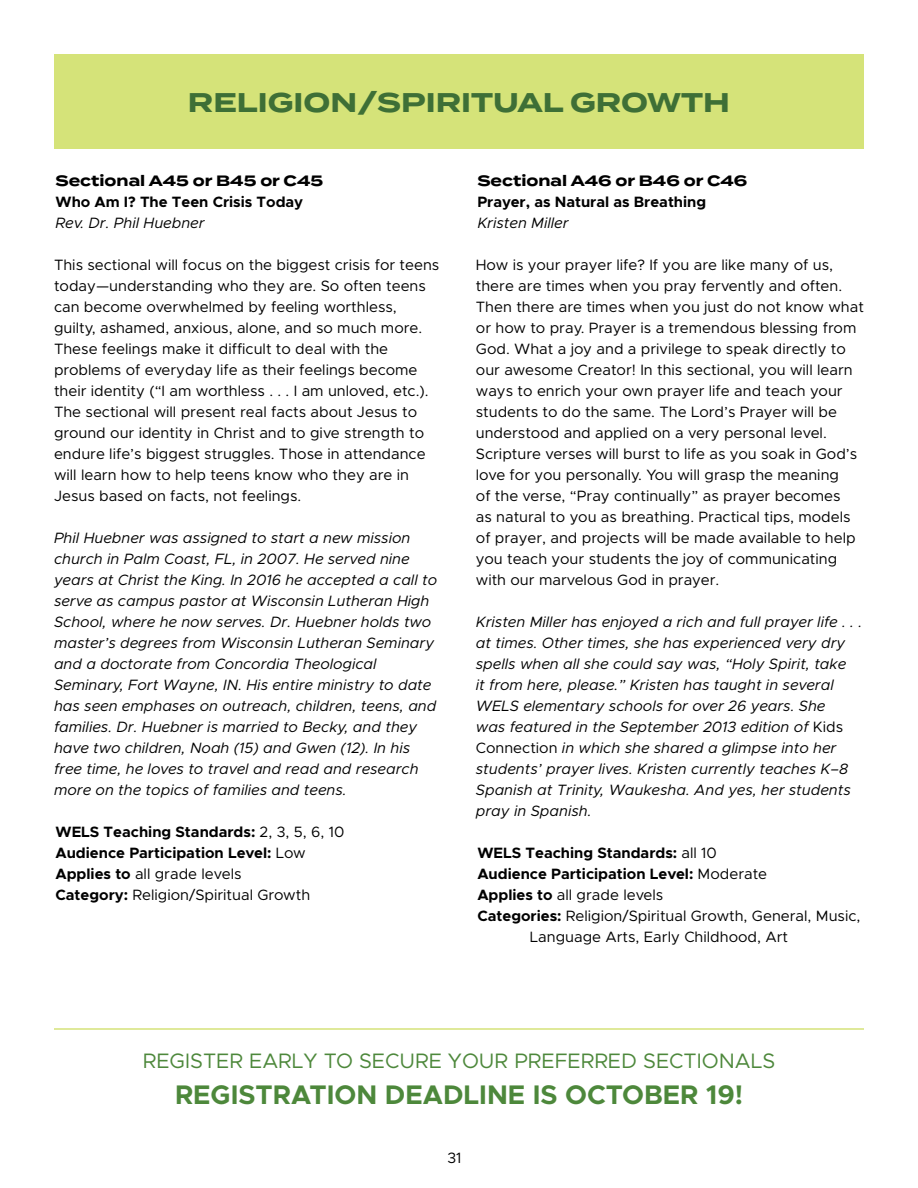
<style>
.page{position:relative;width:918px;height:1188px;background:#fff}
.page>*{position:absolute;margin:0;border:0;box-sizing:border-box;transform-origin:0 0}
.t1{font:700 27px "Metropolis";color:#4d883b}
.t2{font:700 27px "Termina";color:#3e6f36}
.t3{font:21px "Metropolis";color:#4d883b}
.t4{font:15px/21px "Metropolis";color:#000}
.t5{font:italic 15px/21px "Metropolis";color:#000}
.t6{font:700 15px/21px "Metropolis";color:#000}
.t7{font:700 15px "Termina";color:#000}
.s1{font-weight:400}
.s2{font-style:normal}
.s3{font-weight:700}
</style>
<div class="page">
<div style="left:54px;top:54px;width:810px;height:94px;background:#d5e379"></div>
<hr style="left:54px;top:1028px;width:810px;height:2px;background:#d5e379">
<h1 class="t2" style="left:188px;top:82px;width:544px">RELIGION/SPIRITUAL GROWTH</h1>
<p class="t7" style="left:56px;top:170px;width:269px">Sectional A45 or B45 or C45</p>
<p class="t6" style="left:56px;top:191px;width:249px">Who Am I? The Teen Crisis Today</p>
<p class="t5" style="left:56px;top:212px;width:151px">Rev. Dr. Phil Huebner</p>
<p class="t4" style="left:54px;top:254px;width:387px">This sectional will focus on the biggest crisis for teens today—understanding who they are. So often teens can become overwhelmed by feeling worthless, guilty, ashamed, anxious, alone, and so much more.<br>These feelings make it difficult to deal with the problems of everyday life as their feelings become their identity (“I am worthless . . . I am unloved, etc.).<br>The sectional will present real facts about Jesus to ground our identity in Christ and to give strength to endure life’s biggest struggles. Those in attendance will learn how to help teens know who they are in Jesus based on facts, not feelings.</p>
<p class="t5" style="left:54px;top:527px;width:385px">Phil Huebner was assigned to start a new mission church in Palm Coast, FL, in 2007. He served nine years at Christ the King. In 2016 he accepted a call to serve as campus pastor at Wisconsin Lutheran High School, where he now serves. Dr. Huebner holds two master’s degrees from Wisconsin Lutheran Seminary and a doctorate from Concordia Theological Seminary, Fort Wayne, IN. His entire ministry to date has seen emphases on outreach, children, teens, and families. Dr. Huebner is married to Becky, and they have two children, Noah (15) and Gwen (12). In his free time, he loves to travel and read and research more on the topics of families and teens.</p>
<p class="t6" style="left:56px;top:821px;width:290px">WELS Teaching Standards: <span class="s1">2, 3, 5, 6, 10<br></span>Audience Participation Level: <span class="s1">Low </span>Applies to <span class="s1">all grade levels<br></span>Category: <span class="s1">Religion/Spiritual Growth</span></p>
<p class="t7" style="left:477px;top:170px;width:272px">Sectional A46 or B46 or C46</p>
<p class="t6" style="left:477px;top:191px;width:230px">Prayer, as Natural as Breathing</p>
<p class="t5" style="left:477px;top:212px;width:93px">Kristen Miller</p>
<p class="t4" style="left:476px;top:254px;width:390px">How is your prayer life? If you are like many of us, there are times when you pray fervently and often.<br>Then there are times when you just do not know what or how to pray. Prayer is a tremendous blessing from God. What a joy and a privilege to speak directly to our awesome Creator! In this sectional, you will learn ways to enrich your own prayer life and teach your students to do the same. The Lord’s Prayer will be understood and applied on a very personal level.<br>Scripture verses will burst to life as you soak in God’s love for you personally. You will grasp the meaning<br>of the verse, “Pray continually” as prayer becomes<br>as natural to you as breathing. Practical tips, models of prayer, and projects will be made available to help you teach your students the joy of communicating with our marvelous God in prayer.</p>
<p class="t5" style="left:476px;top:611px;width:388px">Kristen Miller has enjoyed a rich and full prayer life . . . at times. Other times, she has experienced very dry spells when all she could say was, “Holy Spirit, take<br>it from here, please.” Kristen has taught in several WELS elementary schools for over 26 years. She<br>was featured in the September 2013 edition of <span class="s2">Kids Connection</span> in which she shared a glimpse into her students’ prayer lives. Kristen currently teaches K–8<br>Spanish at Trinity, Waukesha. And yes, her students pray in Spanish.</p>
<p class="t6" style="left:477px;top:842px;width:241px">WELS Teaching Standards: <span class="s1">all 10</span></p>
<p class="t6" style="left:477px;top:863px;width:291px">Audience Participation Level: <span class="s1">Moderate</span></p>
<p class="t4" style="left:477px;top:884px;width:188px"><span class="s3">Applies to</span> all grade levels</p>
<p class="t4" style="left:477px;top:905px;width:385px"><span class="s3">Categories:</span> Religion/Spiritual Growth, General, Music,</p>
<p class="t4" style="left:530px;top:926px;width:260px">Language Arts, Early Childhood, Art</p>
<h2 class="t3" style="left:143px;top:1048px;width:634px">REGISTER EARLY TO SECURE YOUR PREFERRED SECTIONALS</h2>
<h1 class="t1" style="left:175px;top:1078px;width:569px">REGISTRATION DEADLINE IS OCTOBER 19!</h1>
<p class="t4" style="left:447px;top:1147px;width:16px">31</p>
</div>
